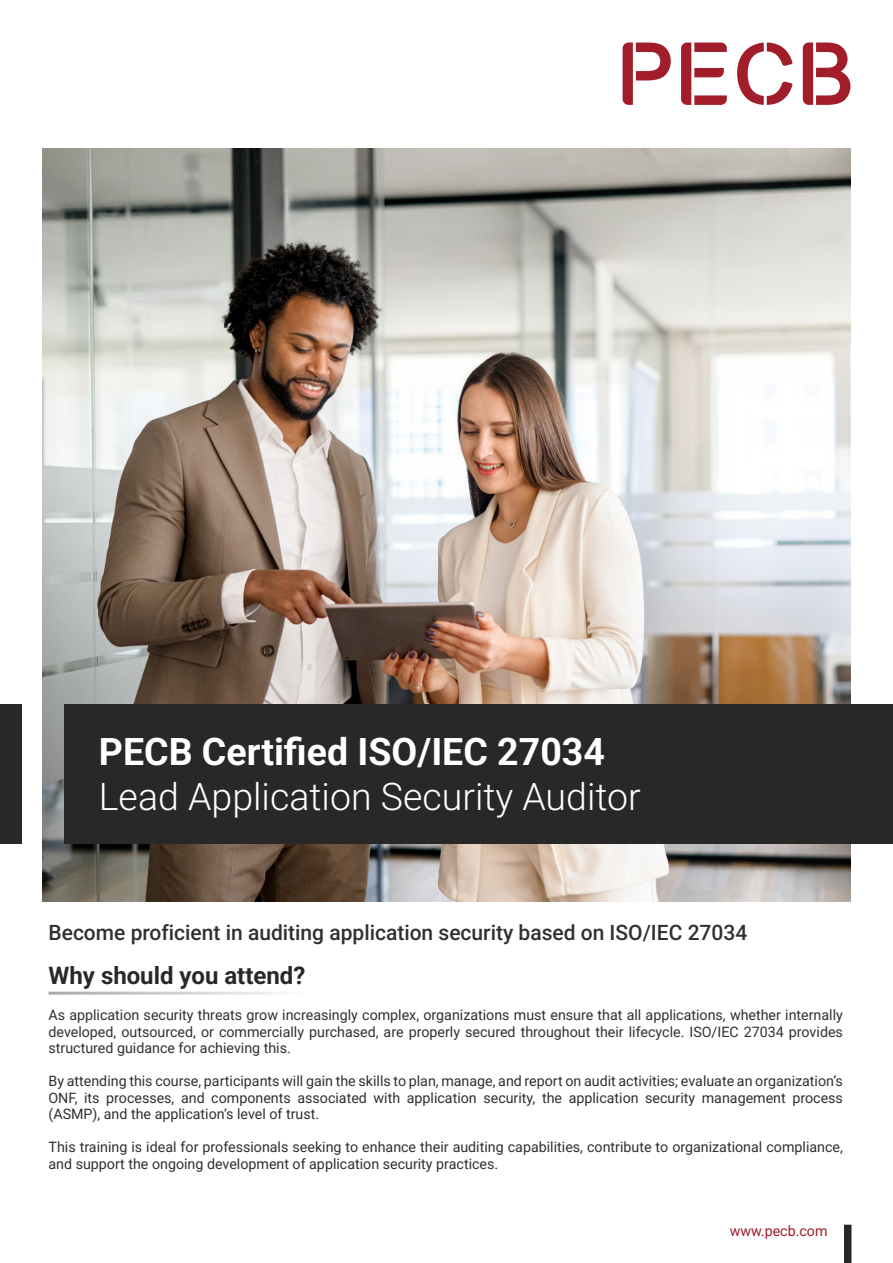
<style>
.page{position:relative;width:893px;height:1263px;background:#fff}
.page>*{position:absolute;margin:0;border:0;box-sizing:border-box;transform-origin:0 0}
.t1{font:300 37.5px "Roboto";color:#fff}
.t2{font:700 37.5px "Roboto";color:#fff}
.t3{font:700 24px "Roboto";color:#282829}
.t4{font:500 21px "Roboto";color:#312f30}
.t5{font:14.25px/16.5px "Roboto";color:#312f30;text-align:justify}
.Bullet_Points{font:14.25px "Roboto";color:#a11e29}
</style>
<div class="page">
<img style="left:43px;top:149px;width:807px;height:752px">
<div style="left:65px;top:704px;width:828px;height:140px;background:#282829"></div>
<div style="left:0;top:704px;width:21px;height:140px;background:#282829"></div>
<svg style="left:623px;top:43px;width:48px;height:62px"></svg>
<svg style="left:681px;top:43px;width:46px;height:62px"></svg>
<svg style="left:737px;top:43px;width:55px;height:62px"></svg>
<svg style="left:803px;top:43px;width:47px;height:62px"></svg>
<div style="left:844px;top:1225px;width:7px;height:38px;background:#282829"></div>
<p class="t2" style="left:99px;top:725px;width:508px">PECB Certified ISO/IEC 27034</p>
<p class="t1" style="left:99px;top:770px;width:543px">Lead Application Security Auditor</p>
<p class="t4" style="left:49px;top:918px;width:700px">Become proficient in auditing application security based on ISO/IEC 27034</p>
<p class="t3" style="left:49px;top:959px;width:258px">Why should you attend?</p>
<p class="t5" style="left:49px;top:1006px;width:796px">As application security threats grow increasingly complex, organizations must ensure that all applications, whether internally developed, outsourced, or commercially purchased, are properly secured throughout their lifecycle. ISO/IEC 27034 provides structured guidance for achieving this.</p>
<p class="t5" style="left:49px;top:1072px;width:796px">By attending this course, participants will gain the skills to plan, manage, and report on audit activities; evaluate an organization’s ONF, its processes, and components associated with application security, the application security management process (ASMP), and the application’s level of trust.</p>
<p class="t5" style="left:49px;top:1138px;width:796px">This training is ideal for professionals seeking to enhance their auditing capabilities, contribute to organizational compliance, and support the ongoing development of application security practices.</p>
<p class="Bullet_Points" style="left:730px;top:1221px;width:99px">www.pecb.com</p>
</div>
